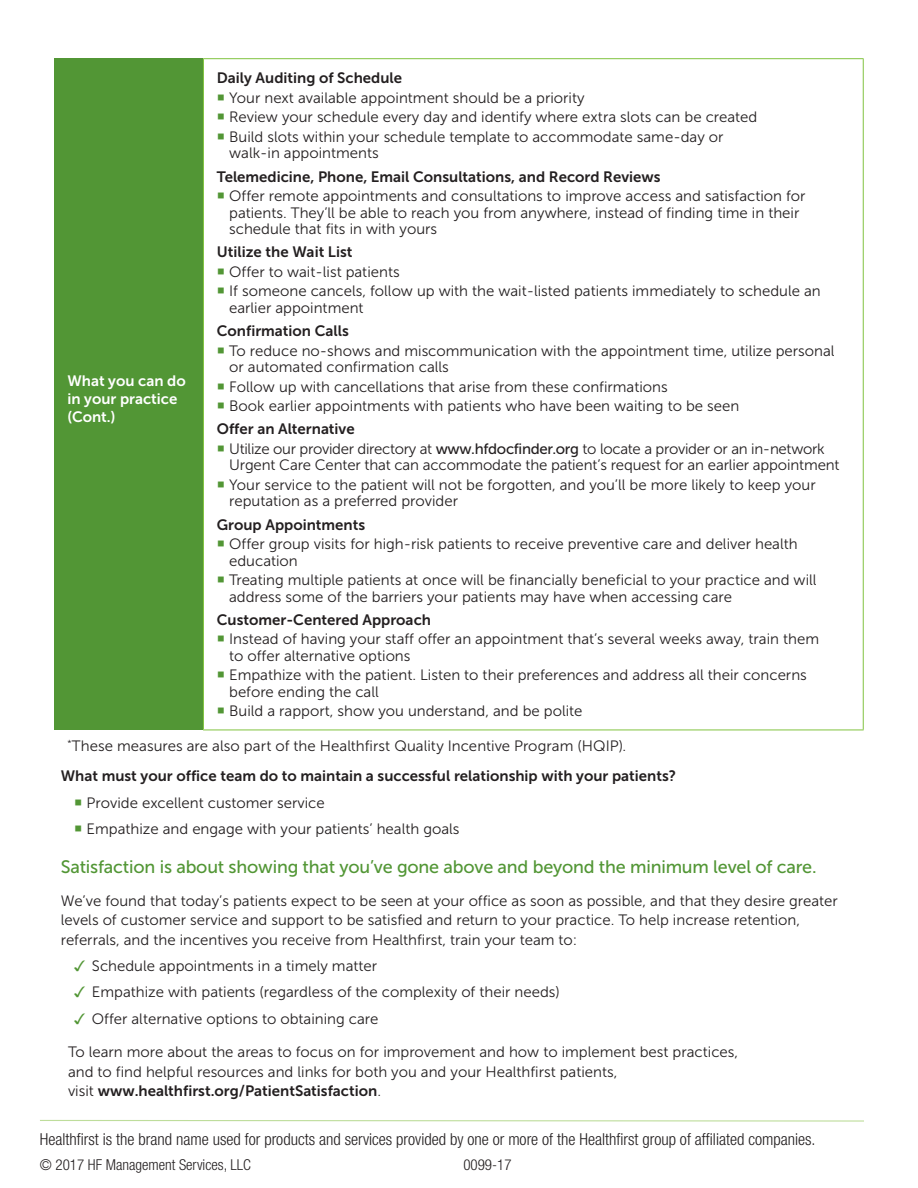
<style>
.page{position:relative;width:918px;height:1188px;background:#fff}
.page>*{position:absolute;margin:0;border:0;box-sizing:border-box;transform-origin:0 0}
.t1{font:18px "Museo Sans 500";letter-spacing:-.01em;color:#529635}
.t2{font:300 condensed 16.5px "Helvetica Neue LT Std";color:#231f20}
.t3{font:15px/16.5px "Museo Sans 300";color:#231f20}
.t4{font:15px "Museo Sans 700";color:#231f20}
.t5{font:300 condensed 15px "Helvetica Neue LT Std";color:#231f20}
.t6{font:15px/18px "Museo Sans 700";color:#fff}
.s1{color:#529635}
.s2{font-family:"Museo Sans 500"}
.s3{font-family:"Museo Sans 300"}
</style>
<div class="page">
<div style="left:54px;top:59px;width:149px;height:671px;background:#529635"></div>
<hr style="left:203px;top:58px;width:661px;height:1px;background:#81c340">
<hr style="left:863px;top:59px;width:1px;height:671px;background:#81c340">
<hr style="left:203px;top:730px;width:661px;height:1px;background:#81c340">
<hr style="left:203px;top:59px;width:1px;height:671px;background:#81c340">
<svg style="left:40px;top:1119px;width:824px;height:3px"></svg>
<p class="t4" style="left:217px;top:70px;width:187px">Daily Auditing of Schedule</p>
<p class="t3" style="left:217px;top:90px;width:369px"><span class="s1">○</span> Your next available appointment should be a priority</p>
<p class="t3" style="left:217px;top:109px;width:542px"><span class="s1">○</span> Review your schedule every day and identify where extra slots can be created</p>
<p class="t3" style="left:229px;top:129px;width:496px;text-indent:-12px"><span class="s1">○</span> Build slots within your schedule template to accommodate same-day or walk-in appointments</p>
<p class="t4" style="left:217px;top:168px;width:445px">Telemedicine, Phone, Email Consultations, and Record Reviews</p>
<p class="t3" style="left:229px;top:188px;width:578px;text-indent:-12px"><span class="s1">○</span> Offer remote appointments and consultations to improve access and satisfaction for patients. They’ll be able to reach you from anywhere, instead of finding time in their schedule that fits in with yours</p>
<p class="t4" style="left:217px;top:244px;width:137px">Utilize the Wait List</p>
<p class="t3" style="left:217px;top:264px;width:184px"><span class="s1">○</span> Offer to wait-list patients</p>
<p class="t3" style="left:229px;top:283px;width:593px;text-indent:-12px"><span class="s1">○</span> If someone cancels, follow up with the wait-listed patients immediately to schedule an earlier appointment</p>
<p class="t4" style="left:217px;top:323px;width:134px">Confirmation Calls</p>
<p class="t3" style="left:229px;top:342px;width:607px;text-indent:-12px"><span class="s1">○</span> To reduce no-shows and miscommunication with the appointment time, utilize personal or automated confirmation calls</p>
<p class="t3" style="left:217px;top:378px;width:452px"><span class="s1">○</span> Follow up with cancellations that arise from these confirmations</p>
<p class="t3" style="left:217px;top:398px;width:524px"><span class="s1">○</span> Book earlier appointments with patients who have been waiting to be seen</p>
<p class="t4" style="left:217px;top:421px;width:139px">Offer an Alternative</p>
<p class="t3" style="left:229px;top:441px;width:612px;text-indent:-12px"><span class="s1">○</span> Utilize our provider directory at <span class="s2">www.hfdocfinder.org</span> to locate a provider or an in-network<br>Urgent Care Center that can accommodate the patient’s request for an earlier appointment</p>
<p class="t3" style="left:229px;top:477px;width:588px;text-indent:-12px"><span class="s1">○</span> Your service to the patient will not be forgotten, and you’ll be more likely to keep your reputation as a preferred provider</p>
<p class="t4" style="left:217px;top:516px;width:150px">Group Appointments</p>
<p class="t3" style="left:229px;top:536px;width:570px;text-indent:-12px"><span class="s1">○</span> Offer group visits for high-risk patients to receive preventive care and deliver health education</p>
<p class="t3" style="left:229px;top:572px;width:589px;text-indent:-12px"><span class="s1">○</span> Treating multiple patients at once will be financially beneficial to your practice and will address some of the barriers your patients may have when accessing care</p>
<p class="t4" style="left:217px;top:611px;width:216px">Customer-Centered Approach</p>
<p class="t3" style="left:229px;top:631px;width:591px;text-indent:-12px"><span class="s1">○</span> Instead of having your staff offer an appointment that’s several weeks away, train them to offer alternative options</p>
<p class="t3" style="left:229px;top:667px;width:579px;text-indent:-12px"><span class="s1">○</span> Empathize with the patient. Listen to their preferences and address all their concerns before ending the call</p>
<p class="t3" style="left:217px;top:703px;width:367px"><span class="s1">○</span> Build a rapport, show you understand, and be polite</p>
<p class="t3" style="left:68px;top:737px;width:560px"><sup>*</sup>These measures are also part of the Healthfirst Quality Incentive Program (HQIP).</p>
<p class="t4" style="left:61px;top:768px;width:617px">What must your office team do to maintain a successful relationship with your patients?</p>
<p class="t3" style="left:74px;top:794px;width:252px"><span class="s1">○</span> Provide excellent customer service</p>
<p class="t3" style="left:74px;top:820px;width:387px"><span class="s1">○</span> Empathize and engage with your patients’ health goals</p>
<p class="t1" style="left:61px;top:857px;width:757px">Satisfaction is about showing that you’ve gone above and beyond the minimum level of care.</p>
<p class="t3" style="left:61px;top:891px;width:779px;line-height:19.5px">We’ve found that today’s patients expect to be seen at your office as soon as possible, and that they desire greater levels of customer service and support to be satisfied and return to your practice. To help increase retention, referrals, and the incentives you receive from Healthfirst, train your team to:</p>
<p class="t3" style="left:92px;top:953px;width:469px;line-height:26.2px">Schedule appointments in a timely matter<br>Empathize with patients (regardless of the complexity of their needs)<br>Offer alternative options to obtaining care</p>
<p class="t6" style="left:67px;top:372px;width:120px">What you can do in your practice (Cont.)</p>
<p class="t3" style="left:68px;top:1042px;width:672px;line-height:19.5px">To learn more about the areas to focus on for improvement and how to implement best practices, and to find helpful resources and links for both you and your Healthfirst patients,</p>
<p class="t4" style="left:68px;top:1083px;width:315px"><span class="s3">visit</span> www.healthfirst.org/PatientSatisfaction<span class="s3">.</span></p>
<p class="t2" style="left:40px;top:1129px;width:777px">Healthfirst is the brand name used for products and services provided by one or more of the Healthfirst group of affiliated companies.</p>
<p class="t5" style="left:40px;top:1156px;width:212px">© 2017 HF Management Services, LLC</p>
<p class="t5" style="left:463px;top:1156px;width:50px">0099-17</p>
</div>
